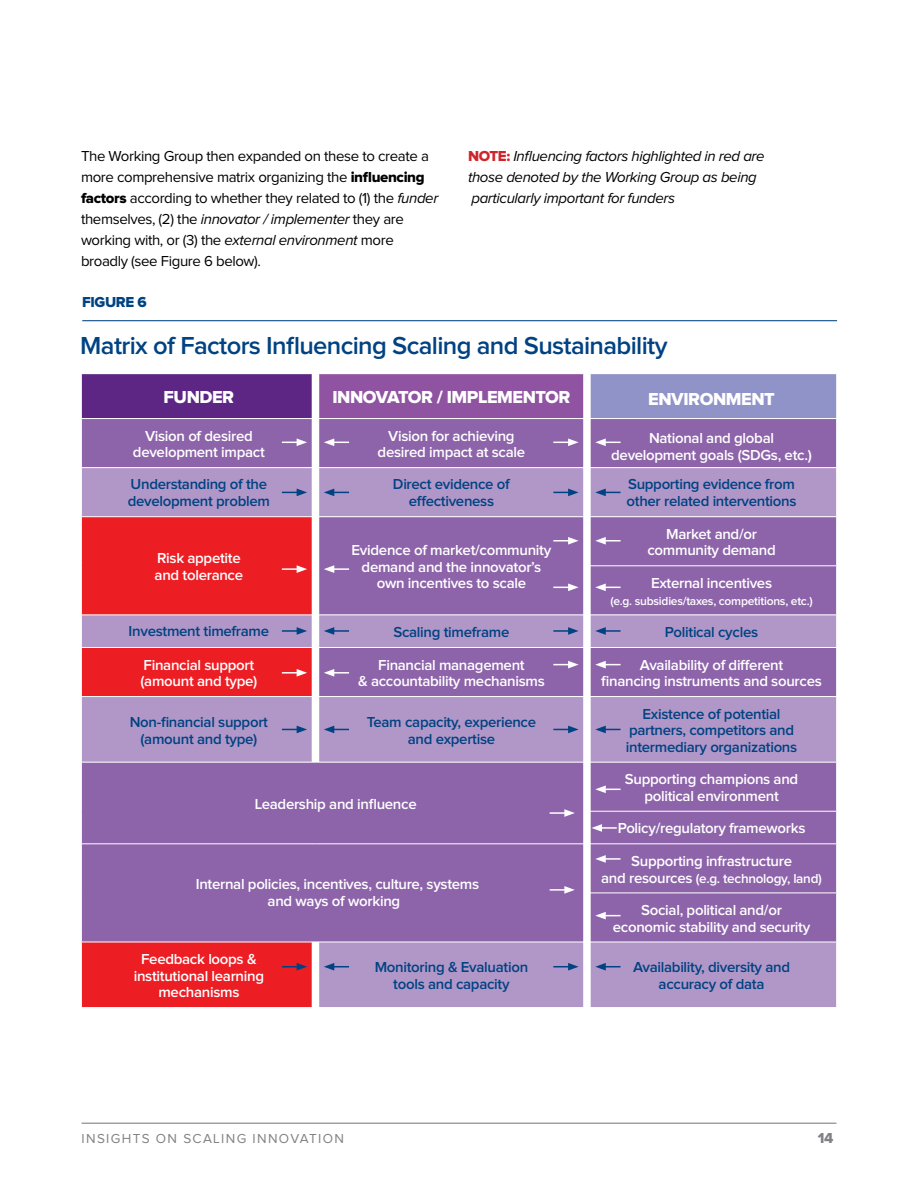
<style>
.page{position:relative;width:918px;height:1188px;background:#fff}
.page>*{position:absolute;margin:0;border:0;box-sizing:border-box;transform-origin:0 0}
.t1{font:600 25.5px "Proxima Nova";letter-spacing:-.025em;color:#004282}
.t2{font:18px "Proxima Nova Extrabld";letter-spacing:-.025em;color:#fff}
.t3{font:600 15px/16.5px "Proxima Nova";letter-spacing:-.02em;color:#fff;text-align:center}
.t4{font:600 15px/16.5px "Proxima Nova";letter-spacing:-.02em;color:#004282;text-align:center}
.t5{font:15px/21px "Proxima Nova";letter-spacing:-.025em;color:#000}
.t6{font:italic 15px/21px "Proxima Nova";letter-spacing:-.025em;color:#000}
.t7{font:15px "Proxima Nova Extrabld";letter-spacing:-.025em;color:#004282}
.t8{font:15px "Proxima Nova Extrabld";color:#808285}
.t9{font:600 13.5px "Proxima Nova";letter-spacing:-.02em;color:#fff}
.t10{font:13.5px "Proxima Nova";letter-spacing:.1em;color:#808285}
.t11{font:600 12px "Proxima Nova";letter-spacing:-.02em;color:#fff}
.s1{font-family:"Proxima Nova Extrabld"}
.s2{font-style:italic}
.s3{font-family:"Proxima Nova Extrabld";font-style:normal;color:#d2232a}
.s4{font-size:15px}
</style>
<div class="page">
<hr style="left:82px;top:1123px;width:754px;height:1px;background:#808285">
<div style="left:81px;top:374px;width:235px;height:45px;background:#5d2685"></div>
<div style="left:316px;top:374px;width:270px;height:45px;background:#8f53a1"></div>
<div style="left:586px;top:374px;width:251px;height:45px;background:#9093c8"></div>
<div style="left:82px;top:419px;width:754px;height:48px;background:#8d64aa"></div>
<svg style="left:82px;top:468px;width:754px;height:539px;background:#a383bc"></svg>
<svg style="left:82px;top:517px;width:230px;height:490px;background:#da4457"></svg>
<div style="left:82px;top:763px;width:754px;height:179px;background:#8d64aa"></div>
<hr style="left:81px;top:374px;width:1px;height:44px;background:#fff">
<hr style="left:836px;top:374px;width:1px;height:44px;background:#fff">
<hr style="left:81px;top:418px;width:235px;height:1px;background:#fff">
<hr style="left:316px;top:418px;width:270px;height:1px;background:#fff">
<hr style="left:586px;top:418px;width:251px;height:1px;background:#fff">
<hr style="left:81px;top:516px;width:235px;height:1px;background:#fff">
<hr style="left:316px;top:516px;width:270px;height:1px;background:#fff">
<hr style="left:586px;top:516px;width:251px;height:1px;background:#fff">
<hr style="left:586px;top:565px;width:251px;height:1px;background:#fff">
<hr style="left:81px;top:615px;width:235px;height:1px;background:#fff">
<hr style="left:316px;top:615px;width:270px;height:1px;background:#fff">
<hr style="left:586px;top:615px;width:251px;height:1px;background:#fff">
<hr style="left:81px;top:647px;width:235px;height:1px;background:#fff">
<hr style="left:316px;top:647px;width:270px;height:1px;background:#fff">
<hr style="left:586px;top:647px;width:251px;height:1px;background:#fff">
<hr style="left:81px;top:696px;width:235px;height:1px;background:#fff">
<hr style="left:316px;top:696px;width:270px;height:1px;background:#fff">
<hr style="left:586px;top:696px;width:251px;height:1px;background:#fff">
<hr style="left:81px;top:762px;width:235px;height:1px;background:#fff">
<hr style="left:316px;top:762px;width:270px;height:1px;background:#fff">
<hr style="left:586px;top:762px;width:251px;height:1px;background:#fff">
<hr style="left:586px;top:811px;width:251px;height:1px;background:#fff">
<hr style="left:81px;top:843px;width:235px;height:1px;background:#fff">
<hr style="left:316px;top:843px;width:270px;height:1px;background:#fff">
<hr style="left:586px;top:843px;width:251px;height:1px;background:#fff">
<hr style="left:586px;top:893px;width:251px;height:1px;background:#fff">
<hr style="left:81px;top:942px;width:235px;height:1px;background:#fff">
<hr style="left:316px;top:942px;width:270px;height:1px;background:#fff">
<hr style="left:586px;top:942px;width:251px;height:1px;background:#fff">
<div style="left:312px;top:372px;width:7px;height:390px;background:#fff"></div>
<div style="left:583px;top:373px;width:8px;height:643px;background:#fff"></div>
<svg style="left:282px;top:489px;width:25px;height:7px"></svg>
<svg style="left:324px;top:489px;width:25px;height:7px"></svg>
<svg style="left:553px;top:489px;width:26px;height:7px"></svg>
<svg style="left:595px;top:489px;width:26px;height:7px"></svg>
<svg style="left:553px;top:627px;width:26px;height:8px"></svg>
<svg style="left:595px;top:627px;width:26px;height:8px"></svg>
<svg style="left:553px;top:726px;width:26px;height:7px"></svg>
<svg style="left:595px;top:726px;width:26px;height:7px"></svg>
<svg style="left:553px;top:963px;width:26px;height:8px"></svg>
<svg style="left:595px;top:963px;width:26px;height:8px"></svg>
<svg style="left:282px;top:627px;width:25px;height:8px"></svg>
<svg style="left:324px;top:627px;width:25px;height:8px"></svg>
<svg style="left:282px;top:726px;width:25px;height:7px"></svg>
<svg style="left:324px;top:726px;width:25px;height:7px"></svg>
<svg style="left:282px;top:963px;width:25px;height:8px"></svg>
<svg style="left:324px;top:963px;width:25px;height:8px"></svg>
<svg style="left:282px;top:438px;width:25px;height:8px"></svg>
<svg style="left:324px;top:438px;width:25px;height:8px"></svg>
<svg style="left:282px;top:565px;width:25px;height:8px"></svg>
<svg style="left:324px;top:565px;width:25px;height:8px"></svg>
<svg style="left:282px;top:669px;width:25px;height:8px"></svg>
<svg style="left:324px;top:669px;width:25px;height:8px"></svg>
<svg style="left:553px;top:438px;width:26px;height:8px"></svg>
<svg style="left:595px;top:438px;width:26px;height:8px"></svg>
<svg style="left:553px;top:537px;width:26px;height:8px"></svg>
<svg style="left:595px;top:537px;width:26px;height:8px"></svg>
<svg style="left:553px;top:583px;width:26px;height:8px"></svg>
<svg style="left:595px;top:583px;width:26px;height:8px"></svg>
<svg style="left:553px;top:661px;width:26px;height:7px"></svg>
<svg style="left:595px;top:661px;width:26px;height:7px"></svg>
<svg style="left:595px;top:785px;width:26px;height:8px"></svg>
<svg style="left:592px;top:824px;width:25px;height:8px"></svg>
<svg style="left:595px;top:855px;width:26px;height:8px"></svg>
<svg style="left:595px;top:912px;width:26px;height:7px"></svg>
<div style="left:312px;top:942px;width:7px;height:81px;background:#fff"></div>
<hr style="left:82px;top:320px;width:755px;height:1px;background:#004282">
<svg style="left:550px;top:886px;width:25px;height:8px"></svg>
<svg style="left:550px;top:809px;width:25px;height:8px"></svg>
<p class="t5" style="left:81px;top:146px;width:359px">The Working Group then expanded on these to create a more comprehensive matrix organizing the <span class="s1">influencing factors</span> according to whether they related to (1) the <span class="s2">funder </span>themselves, (2) the <span class="s2">innovator / implementer</span> they are working with, or (3) the <span class="s2">external environment</span> more broadly (see Figure 6 below).</p>
<p class="t6" style="left:468px;top:146px;width:298px"><span class="s3">NOTE:</span> Influencing factors highlighted in red are those denoted by the Working Group as being particularly important for funders</p>
<p class="t7" style="left:82px;top:295px;width:66px">FIGURE 6</p>
<h1 class="t1" style="left:80px;top:334px;width:589px">Matrix of Factors Influencing Scaling and Sustainability</h1>
<p class="t2" style="left:164px;top:389px;width:72px">FUNDER</p>
<p class="t2" style="left:332px;top:389px;width:240px">INNOVATOR / IMPLEMENTOR</p>
<p class="t2" style="left:648px;top:391px;width:128px">ENVIRONMENT</p>
<p class="t3" style="left:133px;top:428px;width:133px">Vision of desired development impact</p>
<p class="t3" style="left:378px;top:428px;width:149px">Vision for achieving desired impact at scale</p>
<p class="t3" style="left:611px;top:430px;width:202px">National and global development goals (SDGs, etc.)</p>
<p class="t4" style="left:128px;top:476px;width:144px;text-align:left">Understanding of the development problem</p>
<p class="t4" style="left:393px;top:476px;width:118px">Direct evidence of effectiveness</p>
<p class="t4" style="left:627px;top:476px;width:172px;text-align:left">Supporting evidence from other related interventions</p>
<p class="t3" style="left:155px;top:551px;width:90px;text-align:left">Risk appetite and tolerance</p>
<p class="t3" style="left:352px;top:543px;width:201px">Evidence of market/community demand and the innovator’s own incentives to scale</p>
<p class="t3" style="left:647px;top:526px;width:130px">Market and/or community demand</p>
<p class="t3" style="left:651px;top:575px;width:122px">External incentives</p>
<p class="t11" style="left:610px;top:595px;width:204px">(e.g. subsidies/taxes, competitions, etc.)</p>
<p class="t4" style="left:129px;top:624px;width:142px">Investment timeframe</p>
<p class="t4" style="left:393px;top:625px;width:117px">Scaling timeframe</p>
<p class="t4" style="left:665px;top:625px;width:95px">Political cycles</p>
<p class="t3" style="left:140px;top:657px;width:118px;text-align:left">Financial support (amount and type)</p>
<p class="t3" style="left:358px;top:657px;width:188px">Financial management<br>&amp; accountability mechanisms</p>
<p class="t3" style="left:601px;top:657px;width:222px">Availability of different<br>financing instruments and sources</p>
<p class="t4" style="left:130px;top:714px;width:140px">Non-financial support (amount and type)</p>
<p class="t4" style="left:367px;top:714px;width:171px">Team capacity, experience and expertise</p>
<p class="t4" style="left:626px;top:706px;width:173px">Existence of potential partners, competitors and intermediary organizations</p>
<p class="t3" style="left:255px;top:796px;width:163px">Leadership and influence</p>
<p class="t3" style="left:196px;top:876px;width:285px">Internal policies, incentives, culture, systems and ways of working</p>
<p class="t3" style="left:625px;top:772px;width:175px">Supporting champions and political environment</p>
<p class="t3" style="left:618px;top:821px;width:189px">Policy/regulatory frameworks</p>
<p class="t3" style="left:631px;top:853px;width:162px">Supporting infrastructure</p>
<p class="t9" style="left:601px;top:872px;width:222px"><span class="s4">and resources</span> (e.g. technology, land)</p>
<p class="t3" style="left:613px;top:903px;width:199px">Social, political and/or economic stability and security</p>
<p class="t3" style="left:134px;top:952px;width:132px">Feedback loops &amp; institutional learning mechanisms</p>
<p class="t4" style="left:375px;top:960px;width:155px">Monitoring &amp; Evaluation tools and capacity</p>
<p class="t4" style="left:633px;top:960px;width:159px">Availability, diversity and accuracy of data</p>
<p class="t10" style="left:82px;top:1132px;width:264px">INSIGHTS ON SCALING INNOVATION</p>
<p class="t8" style="left:818px;top:1131px;width:17px">14</p>
</div>
